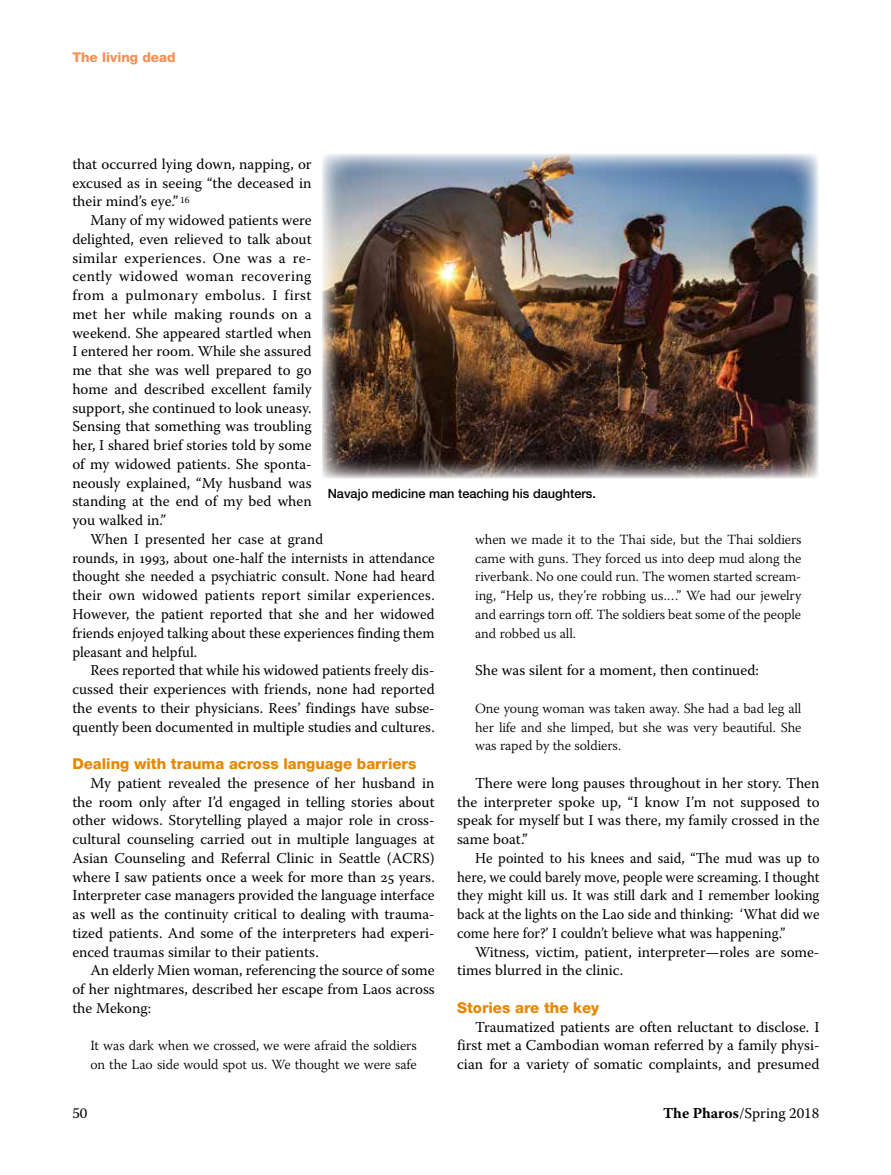
<style>
.page{position:relative;width:891px;height:1175px;background:#fff}
.page>*{position:absolute;margin:0;border:0;box-sizing:border-box;transform-origin:0 0}
.t1{font:15px/18.8px "Warnock Pro";color:#000;text-align:justify}
.t2{font:15px/18.8px "Warnock Pro";color:#000;scale:.96 1}
.t3{font:15px/18.8px "Warnock Pro";color:#000;text-align:justify;scale:.95 1}
.t4{font:800 15px "Helvetica Neue LT Std";color:#e78700}
.t5{font:300 13.95px/18.8px "Warnock Pro";letter-spacing:-.005em;color:#000;text-align:justify}
.t6{font:800 13.5px "Helvetica Neue LT Std";color:#f59056}
.t7{font:500 12.75px "Helvetica Neue LT Std";color:#000}
.s1{font-weight:700}
</style>
<div class="page">
<img style="left:322px;top:154px;width:497px;height:324px">
<p class="t6" style="left:72px;top:49px;width:105px">The living dead</p>
<p class="t1" style="left:72px;top:154px;width:241px">that occurred lying down, napping, or excused as in seeing “the deceased in their mind’s eye.” <sup>16</sup></p>
<p class="t1" style="left:72px;top:210px;width:241px;text-indent:18px">Many of my widowed patients were delighted, even relieved to talk about similar experiences. One was a re&shy;cently widowed woman recovering from a pulmonary embolus. I first met her while making rounds on a weekend. She appeared startled when I entered her room. While she assured me that she was well prepared to go home and described excellent family support, she continued to look uneasy.<br>Sensing that something was troubling her, I shared brief stories told by some of my widowed patients. She sponta&shy;neously explained, “My husband was standing at the end of my bed when you walked in.”</p>
<p class="t2" style="left:72px;top:529px;width:379px;text-indent:18px">When I presented her case at grand<br>rounds, in 1993, about one-half the internists in attendance thought she needed a psychiatric consult. None had heard their own widowed patients report similar experiences.<br>However, the patient reported that she and her widowed friends enjoyed talking about these experiences finding them pleasant and helpful.</p>
<p class="t1" style="left:72px;top:660px;width:364px;text-indent:18px">Rees reported that while his widowed patients freely dis&shy;cussed their experiences with friends, none had reported the events to their physicians. Rees’ findings have subse&shy;quently been documented in multiple studies and cultures.</p>
<p class="t4" style="left:72px;top:754px;width:345px">Dealing with trauma across language barriers</p>
<p class="t1" style="left:72px;top:773px;width:364px;text-indent:18px">My patient revealed the presence of her husband in the room only after I’d engaged in telling stories about other widows. Storytelling played a major role in cross&shy;cultural counseling carried out in multiple languages at Asian Counseling and Referral Clinic in Seattle (ACRS) where I saw patients once a week for more than 25 years.<br>Interpreter case managers provided the language interface as well as the continuity critical to dealing with trauma&shy;tized patients. And some of the interpreters had experi&shy;enced traumas similar to their patients.</p>
<p class="t1" style="left:72px;top:960px;width:364px;text-indent:18px">An elderly Mien woman, referencing the source of some of her nightmares, described her escape from Laos across the Mekong:</p>
<p class="t5" style="left:90px;top:1036px;width:328px">It was dark when we crossed, we were afraid the soldiers on the Lao side would spot us. We thought we were safe</p>
<p class="t7" style="left:328px;top:486px;width:270px">Navajo medicine man teaching his daughters.</p>
<p class="t5" style="left:475px;top:530px;width:328px">when we made it to the Thai side, but the Thai soldiers came with guns. They forced us into deep mud along the riverbank. No one could run. The women started scream&shy;ing, “Help us, they’re robbing us.…” We had our jewelry and earrings torn off. The soldiers beat some of the people and robbed us all.</p>
<p class="t1" style="left:475px;top:660px;width:285px">She was silent for a moment, then continued:</p>
<p class="t5" style="left:475px;top:698px;width:328px">One young woman was taken away. She had a bad leg all her life and she limped, but she was very beautiful. She was raped by the soldiers.</p>
<p class="t1" style="left:457px;top:773px;width:364px;text-indent:18px">There were long pauses throughout in her story. Then the interpreter spoke up, “I know I’m not supposed to speak for myself but I was there, my family crossed in the same boat.”</p>
<p class="t3" style="left:457px;top:848px;width:383px;text-indent:18px">He pointed to his knees and said, “The mud was up to here, we could barely move, people were screaming. I thought they might kill us. It was still dark and I remember looking back at the lights on the Lao side and thinking: ‘What did we come here for?’ I couldn’t believe what was happening.”</p>
<p class="t1" style="left:457px;top:942px;width:364px;text-indent:18px">Witness, victim, patient, interpreter—roles are some&shy;times blurred in the clinic.</p>
<p class="t4" style="left:457px;top:998px;width:144px">Stories are the key</p>
<p class="t1" style="left:457px;top:1017px;width:364px;text-indent:18px">Traumatized patients are often reluctant to disclose. I first met a Cambodian woman referred by a family physi&shy;cian for a variety of somatic complaints, and presumed</p>
<p class="t1" style="left:72px;top:1103px;width:17px">50</p>
<p class="t1" style="left:663px;top:1103px;width:158px"><span class="s1">The Pharos</span>/Spring 2018</p>
</div>
